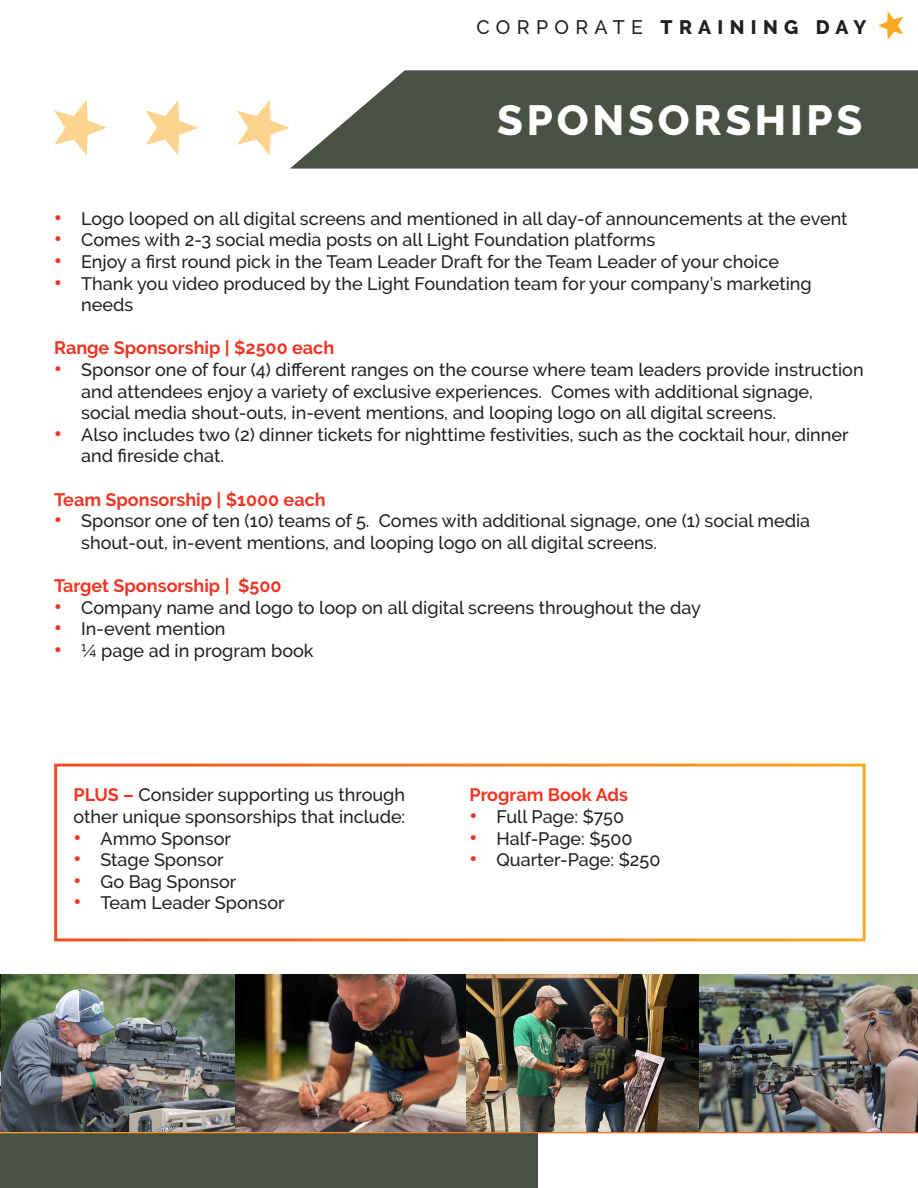
<style>
.page{position:relative;width:918px;height:1188px;background:#fff}
.page>*{position:absolute;margin:0;border:0;box-sizing:border-box;transform-origin:0 0}
.t1{font:800 42px "Raleway";letter-spacing:.09em;color:#fff}
.t2{font:800 19.5px "Raleway";letter-spacing:.325em;color:#231f20}
.t3{font:500 18px/21.6px "Raleway";color:#231f20}
.t4{font:700 18px "Raleway";color:#ef3625}
.s1{font-weight:500}
.s2{font-weight:800;font-size:21px;color:#ef3625}
.s3{font-weight:700;color:#ef3625}
</style>
<div class="page">
<hr style="left:0;top:1132px;width:1px;height:56px;background:#4a5043">
<div style="left:1px;top:1132px;width:536px;height:56px;background:#4a5043"></div>
<hr style="left:1px;top:1131px;width:917px;height:2px;background:#fff">
<svg style="left:878px;top:11px;width:25px;height:29px"></svg>
<div style="left:54px;top:764px;width:812px;height:177px;border:3px solid #fff"></div>
<img style="left:0;top:974px;width:918px;height:157px">
<svg style="left:290px;top:70px;width:628px;height:99px;background:#5b6155"></svg>
<svg style="left:54px;top:100px;width:53px;height:56px"></svg>
<svg style="left:145px;top:100px;width:53px;height:55px"></svg>
<svg style="left:237px;top:100px;width:53px;height:56px"></svg>
<p class="t2" style="left:476px;top:16px;width:391px"><span class="s1">CORPORATE</span> TRAINING DAY</p>
<p class="t1" style="left:497px;top:96px;width:367px">SPONSORSHIPS</p>
<p class="t3" style="left:54px;top:208px;width:795px"><span class="s2">•</span> Logo looped on all digital screens and mentioned in all day-of announcements at the event</p>
<p class="t3" style="left:54px;top:229px;width:603px"><span class="s2">•</span> Comes with 2-3 social media posts on all Light Foundation platforms</p>
<p class="t3" style="left:54px;top:251px;width:726px"><span class="s2">•</span> Enjoy a first round pick in the Team Leader Draft for the Team Leader of your choice</p>
<p class="t3" style="left:81px;top:272px;width:732px;text-indent:-27px"><span class="s2">•</span> Thank you video produced by the Light Foundation team for your company’s marketing needs</p>
<p class="t4" style="left:54px;top:338px;width:282px">Range Sponsorship | $2500 each</p>
<p class="t3" style="left:81px;top:359px;width:784px;text-indent:-27px"><span class="s2">•</span> Sponsor one of four (4) different ranges on the course where team leaders provide instruction and attendees enjoy a variety of exclusive experiences. Comes with additional signage, social media shout-outs, in-event mentions, and looping logo on all digital screens.</p>
<p class="t3" style="left:81px;top:424px;width:769px;text-indent:-27px"><span class="s2">•</span> Also includes two (2) dinner tickets for nighttime festivities, such as the cocktail hour, dinner and fireside chat.</p>
<p class="t4" style="left:54px;top:489px;width:273px">Team Sponsorship | $1000 each</p>
<p class="t3" style="left:81px;top:510px;width:731px;text-indent:-27px"><span class="s2">•</span> Sponsor one of ten (10) teams of 5. Comes with additional signage, one (1) social media shout-out, in-event mentions, and looping logo on all digital screens.</p>
<p class="t4" style="left:54px;top:575px;width:229px">Target Sponsorship | $500</p>
<p class="t3" style="left:54px;top:596px;width:648px"><span class="s2">•</span> Company name and logo to loop on all digital screens throughout the day</p>
<p class="t3" style="left:54px;top:618px;width:173px"><span class="s2">•</span> In-event mention</p>
<p class="t3" style="left:54px;top:640px;width:261px"><span class="s2">•</span> ¼ page ad in program book</p>
<p class="t3" style="left:74px;top:784px;width:333px"><span class="s3">PLUS –</span> Consider supporting us through</p>
<p class="t3" style="left:74px;top:806px;width:333px">other unique sponsorships that include:</p>
<p class="t3" style="left:74px;top:827px;width:159px"><span class="s2">•</span> Ammo Sponsor</p>
<p class="t3" style="left:74px;top:849px;width:152px"><span class="s2">•</span> Stage Sponsor</p>
<p class="t3" style="left:74px;top:871px;width:164px"><span class="s2">•</span> Go Bag Sponsor</p>
<p class="t3" style="left:74px;top:892px;width:213px"><span class="s2">•</span> Team Leader Sponsor</p>
<p class="t4" style="left:470px;top:785px;width:160px">Program Book Ads</p>
<p class="t3" style="left:470px;top:806px;width:156px"><span class="s2">•</span> Full Page: $750</p>
<p class="t3" style="left:470px;top:827px;width:165px"><span class="s2">•</span> Half-Page: $500</p>
<p class="t3" style="left:470px;top:849px;width:192px"><span class="s2">•</span> Quarter-Page: $250</p>
</div>
